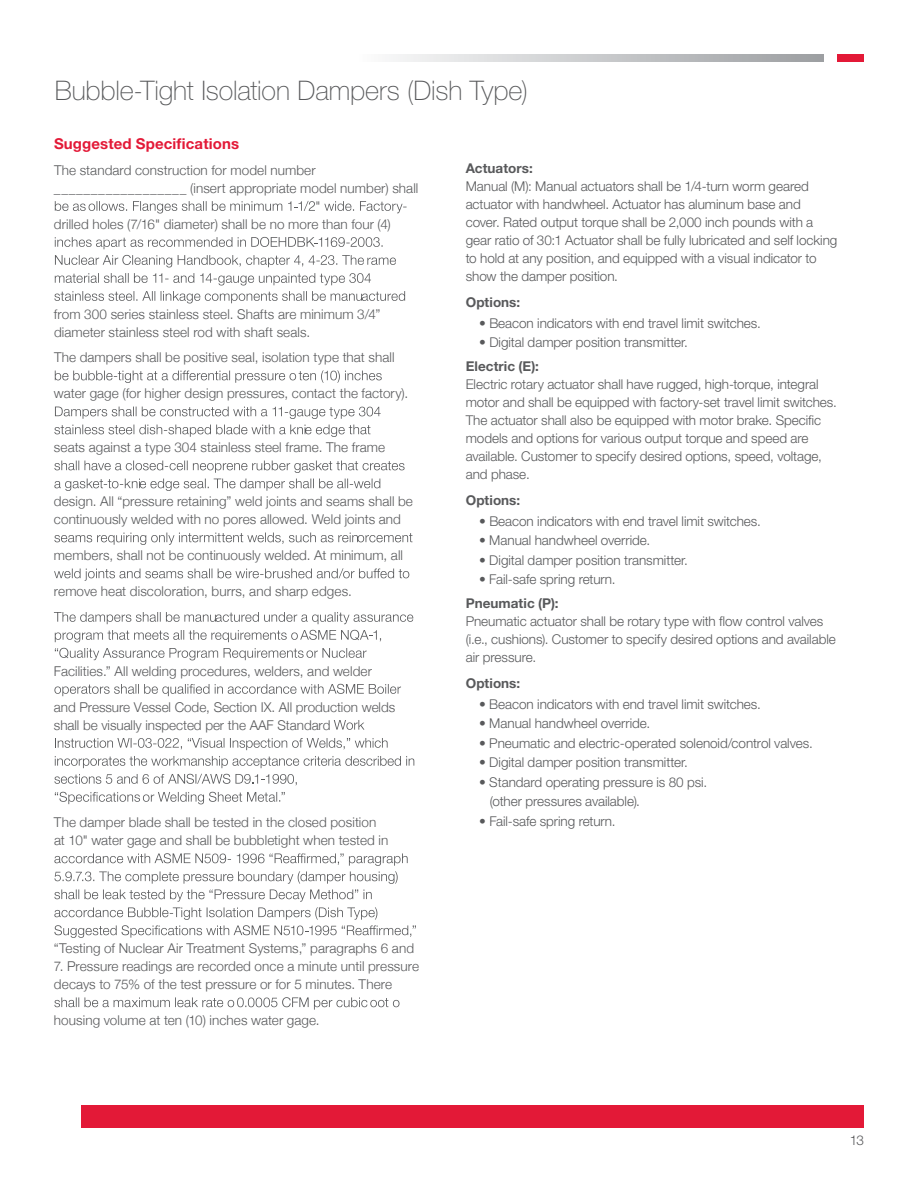
<style>
.page{position:relative;width:918px;height:1188px;background:#fff}
.page>*{position:absolute;margin:0;border:0;box-sizing:border-box;transform-origin:0 0}
.t1{font:100 27px "Helvetica Neue LT Std";letter-spacing:-.005em;color:#58595b}
.t2{font:700 15px "Helvetica Neue LT Std";letter-spacing:.01em;color:#e31937}
.t3{font:300 13.5px/18px "Helvetica Neue LT Std";letter-spacing:-.005em;color:#58595b}
.t4{font:300 13.5px/18px "Helvetica Neue";letter-spacing:.005em;color:#58595b}
.t5{font:700 13.5px "Helvetica Neue LT Std";letter-spacing:.005em;color:#58595b}
.s1{font-family:"Helvetica Neue LT Std"}
</style>
<div class="page">
<div style="left:81px;top:1105px;width:783px;height:22px;background:#e31937"></div>
<div style="left:838px;top:54px;width:26px;height:7px;background:#e31937"></div>
<svg style="left:393px;top:54px;width:431px;height:7px;background:#c7c9cb"></svg>
<svg style="left:55px;top:201px;width:260px;height:13px"></svg>
<svg style="left:324px;top:201px;width:83px;height:12px"></svg>
<svg style="left:55px;top:237px;width:328px;height:12px"></svg>
<svg style="left:55px;top:255px;width:341px;height:30px"></svg>
<svg style="left:54px;top:291px;width:351px;height:12px"></svg>
<svg style="left:55px;top:370px;width:327px;height:13px"></svg>
<svg style="left:55px;top:407px;width:212px;height:12px"></svg>
<svg style="left:273px;top:407px;width:108px;height:12px"></svg>
<svg style="left:54px;top:425px;width:316px;height:12px"></svg>
<svg style="left:54px;top:461px;width:351px;height:12px"></svg>
<svg style="left:54px;top:479px;width:326px;height:12px"></svg>
<svg style="left:54px;top:533px;width:358px;height:12px"></svg>
<svg style="left:54px;top:568px;width:355px;height:13px"></svg>
<svg style="left:54px;top:612px;width:359px;height:12px"></svg>
<svg style="left:55px;top:630px;width:326px;height:12px"></svg>
<svg style="left:55px;top:648px;width:312px;height:12px"></svg>
<svg style="left:54px;top:684px;width:347px;height:12px"></svg>
<svg style="left:334px;top:720px;width:30px;height:10px"></svg>
<svg style="left:55px;top:738px;width:333px;height:12px"></svg>
<svg style="left:55px;top:756px;width:359px;height:12px"></svg>
<svg style="left:54px;top:774px;width:243px;height:11px"></svg>
<svg style="left:55px;top:792px;width:230px;height:12px"></svg>
<svg style="left:54px;top:853px;width:362px;height:85px"></svg>
<svg style="left:54px;top:997px;width:346px;height:13px"></svg>
<h1 class="t1" style="left:55px;top:75px;width:475px">Bubble-Tight Isolation Dampers (Dish Type)</h1>
<p class="t2" style="left:54px;top:135px;width:187px">Suggested Specifications</p>
<p class="t4" style="left:54px;top:160px;width:366px">The standard construction for model number __________________ (insert appropriate model number) shall</p>
<p class="t3" style="left:316px;top:197px;width:6px">"</p>
<p class="t4" style="left:54px;top:214px;width:338px">drilled holes (7/16<span class="s1">"</span> diameter) shall be no more than four (4)</p>
<p class="t4" style="left:54px;top:304px;width:328px">from 300 series stainless steel. Shafts are minimum 3/4” diameter stainless steel rod with shaft seals.</p>
<p class="t4" style="left:54px;top:347px;width:342px">The dampers shall be positive seal, isolation type that shall</p>
<p class="t4" style="left:54px;top:383px;width:356px">water gage (for higher design pressures, contact the factory).</p>
<p class="t4" style="left:54px;top:437px;width:333px">seats against a type 304 stainless steel frame. The frame</p>
<p class="t4" style="left:54px;top:491px;width:360px">design. All “pressure retaining” weld joints and seams shall be continuously welded with no pores allowed. Weld joints and</p>
<p class="t4" style="left:54px;top:545px;width:351px">members, shall not be continuously welded. At minimum, all</p>
<p class="t4" style="left:54px;top:581px;width:299px">remove heat discoloration, burrs, and sharp edges.</p>
<p class="t4" style="left:54px;top:661px;width:319px">Facilities.” All welding procedures, welders, and welder</p>
<p class="t4" style="left:54px;top:697px;width:343px">and Pressure Vessel Code, Section IX. All production welds shall be visually inspected per the AAF Standard</p>
<p class="t4" style="left:54px;top:812px;width:336px">The damper blade shall be tested in the closed position at 10<span class="s1">"</span> water gage and shall be bubbletight when tested in</p>
<p class="t4" style="left:54px;top:938px;width:362px">“Testing of Nuclear Air Treatment Systems,” paragraphs 6 and</p>
<p class="t4" style="left:54px;top:956px;width:367px">7. Pressure readings are recorded once a minute until pressure decays to 75% of the test pressure or for 5 minutes. There</p>
<p class="t4" style="left:54px;top:1010px;width:267px">housing volume at ten (10) inches water gage.</p>
<p class="t5" style="left:466px;top:160px;width:69px">Actuators:</p>
<p class="t3" style="left:466px;top:177px;width:373px">Manual (M): Manual actuators shall be 1/4-turn worm geared actuator with handwheel. Actuator has aluminum base and cover. Rated output torque shall be 2,000 inch pounds with a gear ratio of 30:1 Actuator shall be fully lubricated and self locking to hold at any position, and equipped with a visual indicator to show the damper position.</p>
<p class="t5" style="left:466px;top:293px;width:56px">Options:</p>
<p class="t3" style="left:479px;top:314px;width:283px">• Beacon indicators with end travel limit switches.</p>
<p class="t3" style="left:479px;top:333px;width:210px">• Digital damper position transmitter.</p>
<p class="t5" style="left:466px;top:358px;width:75px">Electric (E):</p>
<p class="t3" style="left:466px;top:375px;width:373px">Electric rotary actuator shall have rugged, high-torque, integral motor and shall be equipped with factory-set travel limit switches.<br>The actuator shall also be equipped with motor brake. Specific models and options for various output torque and speed are available. Customer to specify desired options, speed, voltage, and phase.</p>
<p class="t5" style="left:466px;top:491px;width:56px">Options:</p>
<p class="t3" style="left:479px;top:512px;width:283px">• Beacon indicators with end travel limit switches.</p>
<p class="t3" style="left:479px;top:531px;width:173px">• Manual handwheel override.</p>
<p class="t3" style="left:479px;top:551px;width:210px">• Digital damper position transmitter.</p>
<p class="t3" style="left:479px;top:570px;width:138px">• Fail-safe spring return.</p>
<p class="t5" style="left:466px;top:595px;width:94px">Pneumatic (P):</p>
<p class="t3" style="left:466px;top:612px;width:372px">Pneumatic actuator shall be rotary type with flow control valves (i.e., cushions). Customer to specify desired options and available air pressure.</p>
<p class="t5" style="left:466px;top:674px;width:56px">Options:</p>
<p class="t3" style="left:479px;top:694px;width:283px">• Beacon indicators with end travel limit switches.</p>
<p class="t3" style="left:479px;top:714px;width:173px">• Manual handwheel override.</p>
<p class="t3" style="left:479px;top:733px;width:335px">• Pneumatic and electric-operated solenoid/control valves.</p>
<p class="t3" style="left:479px;top:753px;width:210px">• Digital damper position transmitter.</p>
<p class="t3" style="left:490px;top:772px;width:219px;line-height:19.5px;text-indent:-11px">• Standard operating pressure is 80 psi. (other pressures available).</p>
<p class="t3" style="left:479px;top:811px;width:138px">• Fail-safe spring return.</p>
<p class="t3" style="left:850px;top:1131px;width:16px">13</p>
</div>
